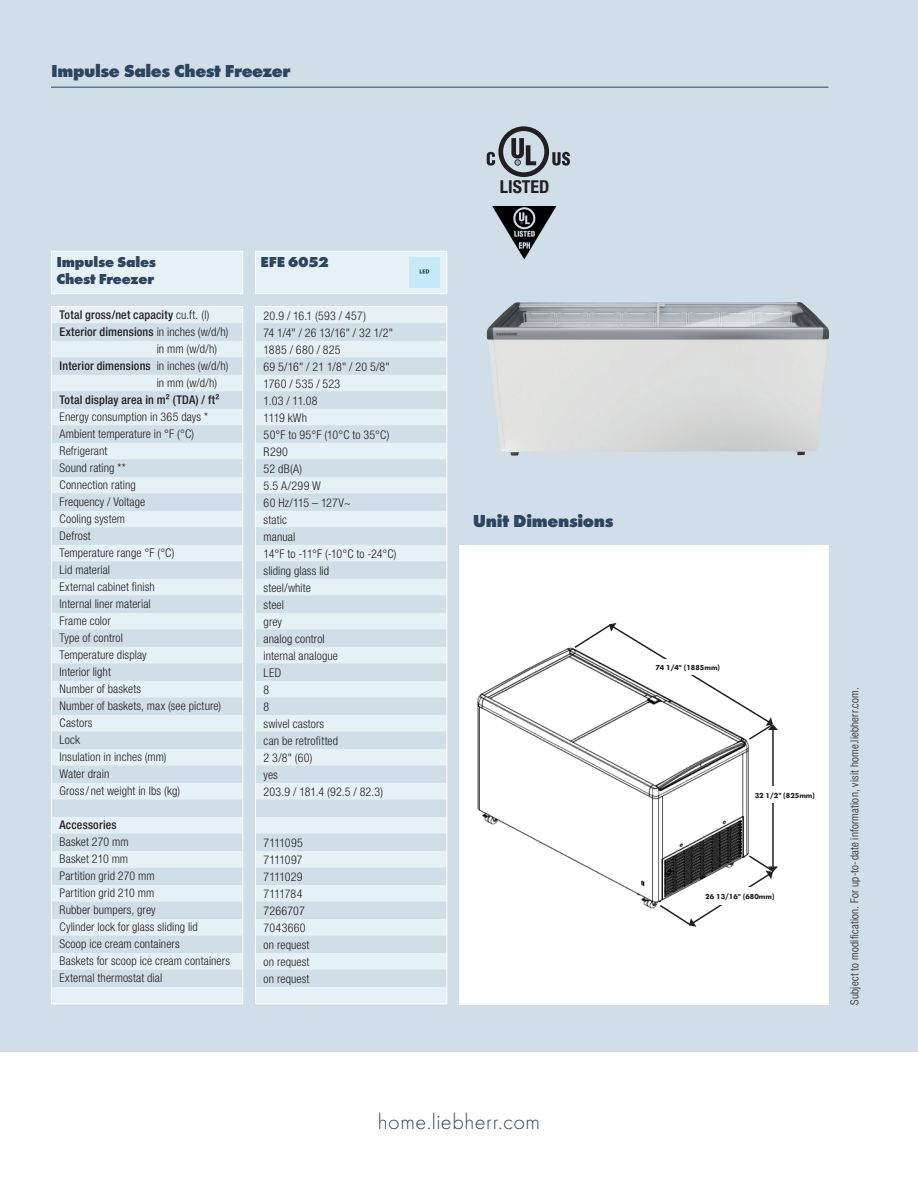
<style>
.page{position:relative;width:918px;height:1188px;background:#fff}
.page>*{position:absolute;margin:0;border:0;box-sizing:border-box;transform-origin:0 0}
.t1{font:300 22.5px "Futura";letter-spacing:.02em;color:#2c4560}
.ps_einstieg{font:700 expanded 18px "Futura";letter-spacing:-.02em;color:#2c4560}
.t2{font:700 condensed 17.85px "Helvetica Neue";color:#231f20}
.ps_attribute_pi_eins{font:700 expanded 15px "Futura";letter-spacing:-.015em;color:#2c4560}
.ps_attribute_pi{font:300 condensed 12px "Helvetica Neue LTW1 G";letter-spacing:.01em;color:#231f20}
.ps_attribute_pi-2{font:500 condensed 12px "Helvetica Neue LTW1 G";letter-spacing:.015em;color:#231f20}
.ps_attribute_pi-3{font:300 condensed 12px "Helvetica Neue LTW1 G";letter-spacing:-.025em;color:#231f20}
.ps_attribute_pi-4{font:300 condensed 12px "Helvetica Neue LTW1 G";letter-spacing:-.015em;color:#231f20}
.ps_attribute_pi-5{font:300 condensed 12px "Helvetica Neue LTW1 G";letter-spacing:-.02em;color:#231f20}
.ps_attribute_pi-6{font:300 condensed 12px "Helvetica Neue LTW1 G";letter-spacing:.03em;color:#231f20}
.gew_ps_Klimaklassen{font:300 condensed 11.25px "Helvetica Neue LTW1 G";letter-spacing:.02em;color:#231f20}
.t3{font:700 7.5px "Futura";color:#231f20}
.s1{font-weight:300}
</style>
<div class="page">
<div style="left:0;top:0;width:918px;height:1052px;background:#d0dee7"></div>
<div style="left:52px;top:252px;width:190px;height:751px;background:#e6f1f6"></div>
<div style="left:51px;top:294px;width:192px;height:13px;background:#d0dee7"></div>
<svg style="left:52px;top:324px;width:190px;height:663px"></svg>
<hr style="left:51px;top:1003px;width:192px;height:1px;background:#fff">
<svg style="left:51px;top:307px;width:1px;height:696px"></svg>
<svg style="left:242px;top:307px;width:1px;height:696px"></svg>
<hr style="left:51px;top:251px;width:192px;height:1px;background:#fff">
<hr style="left:51px;top:252px;width:1px;height:41px;background:#fff">
<hr style="left:242px;top:252px;width:1px;height:41px;background:#fff">
<hr style="left:51px;top:293px;width:192px;height:1px;background:#fff">
<hr style="left:51px;top:306px;width:192px;height:1px;background:#fff">
<div style="left:256px;top:252px;width:190px;height:751px;background:#e6f1f6"></div>
<div style="left:255px;top:294px;width:192px;height:13px;background:#d0dee7"></div>
<svg style="left:256px;top:324px;width:190px;height:663px"></svg>
<hr style="left:255px;top:1003px;width:192px;height:1px;background:#fff">
<svg style="left:255px;top:307px;width:1px;height:696px"></svg>
<svg style="left:446px;top:307px;width:1px;height:696px"></svg>
<hr style="left:255px;top:251px;width:192px;height:1px;background:#fff">
<hr style="left:255px;top:252px;width:1px;height:41px;background:#fff">
<hr style="left:446px;top:252px;width:1px;height:41px;background:#fff">
<hr style="left:255px;top:293px;width:192px;height:1px;background:#fff">
<hr style="left:255px;top:306px;width:192px;height:1px;background:#fff">
<hr style="left:51px;top:87px;width:777px;height:1px;background:#2c4560">
<div style="left:409px;top:257px;width:31px;height:31px;background:#c6eafa"></div>
<svg style="left:420px;top:269px;width:9px;height:5px"></svg>
<img style="left:492px;top:206px;width:64px;height:54px">
<svg style="left:487px;top:126px;width:83px;height:51px"></svg>
<img style="left:487px;top:302px;width:342px;height:154px">
<div style="left:459px;top:545px;width:369px;height:460px;background:#fff"></div>
<img style="left:477px;top:647px;width:273px;height:262px">
<hr style="left:772px;top:729px;width:2px;height:138px;background:#231f20">
<svg style="left:573px;top:623px;width:205px;height:118px"></svg>
<svg style="left:658px;top:854px;width:120px;height:73px"></svg>
<div style="left:641px;top:659px;width:94px;height:15px;background:#fff"></div>
<div style="left:751px;top:787px;width:68px;height:16px;background:#fff"></div>
<div style="left:699px;top:887px;width:81px;height:18px;background:#fff"></div>
<p class="ps_einstieg" style="left:51px;top:60px;width:241px">Impulse Sales Chest Freezer</p>
<p class="ps_attribute_pi_eins" style="left:56px;top:253px;width:101px">Impulse Sales</p>
<p class="ps_attribute_pi_eins" style="left:56px;top:270px;width:99px">Chest Freezer</p>
<p class="ps_attribute_pi-2" style="left:60px;top:308px;width:152px">Total gross/net capacity <span class="s1">cu.ft. (l)</span></p>
<p class="ps_attribute_pi-2" style="left:60px;top:325px;width:171px">Exterior dimensions <span class="s1">in inches (w/d/h)</span></p>
<p class="ps_attribute_pi" style="left:157px;top:342px;width:62px">in mm (w/d/h)</p>
<p class="ps_attribute_pi-2" style="left:60px;top:359px;width:171px">Interior dimensions <span class="s1">in inches (w/d/h)</span></p>
<p class="ps_attribute_pi" style="left:157px;top:376px;width:62px">in mm (w/d/h)</p>
<p class="ps_attribute_pi-2" style="left:60px;top:393px;width:162px">Total display area in m² (TDA) / ft²</p>
<p class="ps_attribute_pi" style="left:60px;top:410px;width:150px">Energy consumption in 365 days *</p>
<p class="ps_attribute_pi" style="left:60px;top:427px;width:136px">Ambient temperature in °F (°C)</p>
<p class="ps_attribute_pi" style="left:60px;top:444px;width:49px">Refrigerant</p>
<p class="ps_attribute_pi" style="left:60px;top:461px;width:68px">Sound rating **</p>
<p class="ps_attribute_pi" style="left:60px;top:478px;width:78px">Connection rating</p>
<p class="ps_attribute_pi" style="left:60px;top:495px;width:87px">Frequency / Voltage</p>
<p class="ps_attribute_pi" style="left:60px;top:512px;width:67px">Cooling system</p>
<p class="ps_attribute_pi" style="left:60px;top:529px;width:33px">Defrost</p>
<p class="ps_attribute_pi" style="left:60px;top:546px;width:116px">Temperature range °F (°C)</p>
<p class="ps_attribute_pi" style="left:60px;top:563px;width:52px">Lid material</p>
<p class="ps_attribute_pi" style="left:60px;top:580px;width:97px">External cabinet finish</p>
<p class="ps_attribute_pi" style="left:60px;top:597px;width:93px">Internal liner material</p>
<p class="ps_attribute_pi" style="left:60px;top:614px;width:53px">Frame color</p>
<p class="ps_attribute_pi" style="left:60px;top:631px;width:65px">Type of control</p>
<p class="ps_attribute_pi" style="left:60px;top:648px;width:89px">Temperature display</p>
<p class="ps_attribute_pi" style="left:60px;top:665px;width:53px">Interior light</p>
<p class="ps_attribute_pi" style="left:60px;top:682px;width:83px">Number of baskets</p>
<p class="ps_attribute_pi" style="left:60px;top:699px;width:163px">Number of baskets, max (see picture)</p>
<p class="ps_attribute_pi" style="left:60px;top:716px;width:35px">Castors</p>
<p class="ps_attribute_pi" style="left:60px;top:733px;width:22px">Lock</p>
<p class="ps_attribute_pi" style="left:60px;top:750px;width:109px">Insulation in inches (mm)</p>
<p class="ps_attribute_pi" style="left:60px;top:767px;width:51px">Water drain</p>
<p class="ps_attribute_pi" style="left:60px;top:784px;width:122px">Gross/ net weight in lbs (kg)</p>
<p class="ps_attribute_pi-2" style="left:60px;top:818px;width:59px">Accessories</p>
<p class="ps_attribute_pi" style="left:60px;top:835px;width:71px">Basket 270 mm</p>
<p class="ps_attribute_pi" style="left:60px;top:852px;width:70px">Basket 210 mm</p>
<p class="ps_attribute_pi" style="left:60px;top:869px;width:97px">Partition grid 270 mm</p>
<p class="ps_attribute_pi" style="left:60px;top:886px;width:96px">Partition grid 210 mm</p>
<p class="ps_attribute_pi" style="left:60px;top:903px;width:98px">Rubber bumpers, grey</p>
<p class="ps_attribute_pi" style="left:60px;top:920px;width:140px">Cylinder lock for glass sliding lid</p>
<p class="ps_attribute_pi" style="left:60px;top:937px;width:122px">Scoop ice cream containers</p>
<p class="ps_attribute_pi" style="left:60px;top:954px;width:172px">Baskets for scoop ice cream containers</p>
<p class="ps_attribute_pi" style="left:60px;top:971px;width:104px">External thermostat dial</p>
<p class="ps_attribute_pi_eins" style="left:260px;top:253px;width:70px">EFE 6052</p>
<p class="ps_attribute_pi" style="left:264px;top:309px;width:104px">20.9 / 16.1 (593 / 457)</p>
<p class="ps_attribute_pi" style="left:264px;top:326px;width:131px">74 1/4" / 26 13/16" / 32 1/2"</p>
<p class="ps_attribute_pi" style="left:264px;top:343px;width:78px">1885 / 680 / 825</p>
<p class="ps_attribute_pi" style="left:264px;top:360px;width:128px">69 5/16" / 21 1/8" / 20 5/8"</p>
<p class="ps_attribute_pi" style="left:264px;top:377px;width:78px">1760 / 535 / 523</p>
<p class="ps_attribute_pi" style="left:264px;top:394px;width:56px">1.03 / 11.08</p>
<p class="ps_attribute_pi" style="left:264px;top:411px;width:45px">1119 kWh</p>
<p class="ps_attribute_pi" style="left:264px;top:428px;width:127px">50°F to 95°F (10°C to 35°C)</p>
<p class="ps_attribute_pi" style="left:264px;top:445px;width:26px">R290</p>
<p class="ps_attribute_pi" style="left:264px;top:462px;width:40px">52 dB(A)</p>
<p class="ps_attribute_pi" style="left:264px;top:479px;width:59px">5.5 A/299 W</p>
<p class="ps_attribute_pi" style="left:264px;top:496px;width:89px">60 Hz/115 – 127V~</p>
<p class="ps_attribute_pi" style="left:264px;top:513px;width:25px">static</p>
<p class="ps_attribute_pi" style="left:264px;top:530px;width:33px">manual</p>
<p class="ps_attribute_pi-3" style="left:264px;top:547px;width:134px">14°F to -11°F (-10°C to -24°C)</p>
<p class="ps_attribute_pi" style="left:264px;top:564px;width:67px">sliding glass lid</p>
<p class="ps_attribute_pi" style="left:264px;top:581px;width:49px">steel/white</p>
<p class="ps_attribute_pi" style="left:264px;top:598px;width:22px">steel</p>
<p class="ps_attribute_pi" style="left:264px;top:615px;width:20px">grey</p>
<p class="ps_attribute_pi" style="left:264px;top:632px;width:63px">analog control</p>
<p class="ps_attribute_pi" style="left:264px;top:649px;width:76px">internal analogue</p>
<p class="ps_attribute_pi" style="left:264px;top:666px;width:19px">LED</p>
<p class="ps_attribute_pi" style="left:264px;top:683px;width:7px">8</p>
<p class="ps_attribute_pi" style="left:264px;top:700px;width:7px">8</p>
<p class="ps_attribute_pi" style="left:264px;top:717px;width:62px">swivel castors</p>
<p class="ps_attribute_pi" style="left:264px;top:734px;width:76px">can be retrofitted</p>
<p class="ps_attribute_pi" style="left:264px;top:751px;width:50px">2 3/8" (60)</p>
<p class="ps_attribute_pi" style="left:264px;top:768px;width:16px">yes</p>
<p class="ps_attribute_pi" style="left:264px;top:785px;width:121px">203.9 / 181.4 (92.5 / 82.3)</p>
<p class="ps_attribute_pi-4" style="left:264px;top:836px;width:41px">7111095</p>
<p class="ps_attribute_pi-4" style="left:264px;top:853px;width:40px">7111097</p>
<p class="ps_attribute_pi-4" style="left:264px;top:870px;width:41px">7111029</p>
<p class="ps_attribute_pi-5" style="left:264px;top:887px;width:40px">7111784</p>
<p class="ps_attribute_pi" style="left:264px;top:904px;width:43px">7266707</p>
<p class="ps_attribute_pi-6" style="left:264px;top:921px;width:44px">7043660</p>
<p class="ps_attribute_pi" style="left:264px;top:938px;width:47px">on request</p>
<p class="ps_attribute_pi" style="left:264px;top:955px;width:47px">on request</p>
<p class="ps_attribute_pi" style="left:264px;top:972px;width:47px">on request</p>
<p class="t2" style="left:500px;top:176px;width:51px">LISTED</p>
<p class="ps_einstieg" style="left:473px;top:510px;width:142px">Unit Dimensions</p>
<p class="t3" style="left:655px;top:662px;width:66px">74 1/4" (1885mm)</p>
<p class="t3" style="left:755px;top:791px;width:62px">32 1/2" (825mm)</p>
<p class="t3" style="left:705px;top:892px;width:71px">26 13/16" (680mm)</p>
<p class="gew_ps_Klimaklassen" style="left:848px;top:1005px;width:319px;rotate:-90deg">Subject to modification. For up-to-date information, visit home.liebherr.com.</p>
<p class="t1" style="left:378px;top:1107px;width:164px">home.liebherr.com</p>
</div>
